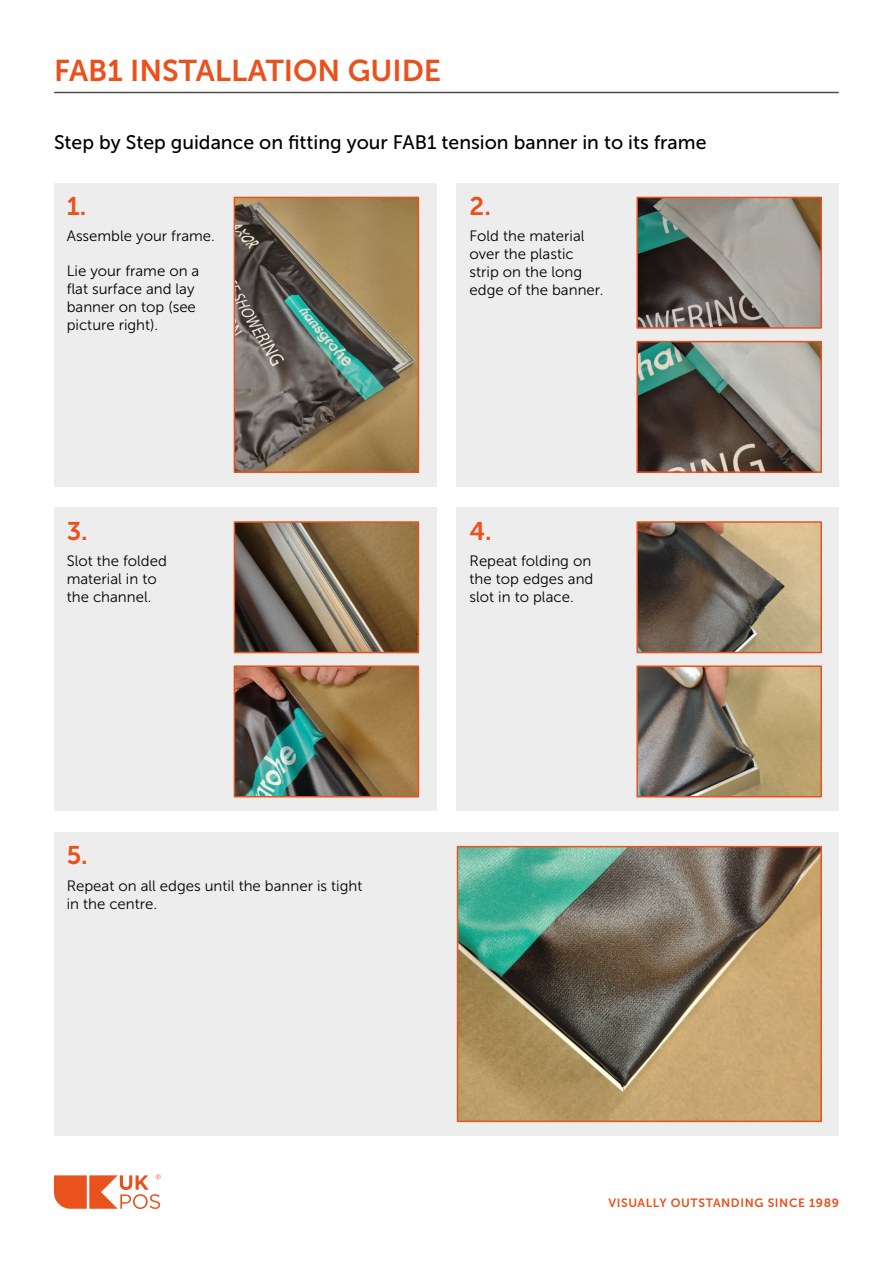
<style>
.page{position:relative;width:893px;height:1263px;background:#fff}
.page>*{position:absolute;margin:0;border:0;box-sizing:border-box;transform-origin:0 0}
.t1{font:30px "Museo Sans 700";color:#e9511d}
.t2{font:25.5px "Museo Sans 700";color:#e9511d}
.t3{font:19.5px "Museo Sans 500";color:#000}
.t4{font:15px/18px "Museo Sans 300";color:#000}
.t5{font:12px "Museo Sans 700";letter-spacing:.05em;color:#e9511d}
</style>
<div class="page">
<svg style="left:54px;top:1174px;width:107px;height:35px"></svg>
<hr style="left:55px;top:92px;width:783px;height:1px;background:#4d4d4e">
<div style="left:54px;top:183px;width:382px;height:303px;background:#ededed"></div>
<div style="left:457px;top:183px;width:382px;height:303px;background:#ededed"></div>
<div style="left:54px;top:508px;width:382px;height:303px;background:#ededed"></div>
<div style="left:457px;top:508px;width:382px;height:303px;background:#ededed"></div>
<div style="left:54px;top:832px;width:785px;height:304px;background:#ededed"></div>
<img style="left:237px;top:200px;width:179px;height:270px">
<div style="left:234px;top:197px;width:185px;height:276px;border:2px solid #e9511d"></div>
<img style="left:237px;top:524px;width:179px;height:126px">
<div style="left:234px;top:521px;width:185px;height:132px;border:2px solid #e9511d"></div>
<img style="left:639px;top:524px;width:180px;height:126px">
<div style="left:636px;top:521px;width:186px;height:132px;border:2px solid #e9511d"></div>
<img style="left:460px;top:849px;width:359px;height:270px">
<div style="left:457px;top:846px;width:365px;height:276px;border:2px solid #e9511d"></div>
<img style="left:639px;top:668px;width:180px;height:126px">
<div style="left:636px;top:665px;width:186px;height:132px;border:2px solid #e9511d"></div>
<img style="left:237px;top:668px;width:179px;height:126px">
<div style="left:234px;top:665px;width:185px;height:132px;border:2px solid #e9511d"></div>
<img style="left:639px;top:200px;width:180px;height:126px">
<div style="left:636px;top:197px;width:186px;height:132px;border:2px solid #e9511d"></div>
<img style="left:639px;top:344px;width:180px;height:126px">
<div style="left:636px;top:341px;width:186px;height:132px;border:2px solid #e9511d"></div>
<h1 class="t1" style="left:54px;top:54px;width:389px">FAB1 INSTALLATION GUIDE</h1>
<h3 class="t3" style="left:54px;top:131px;width:654px">Step by Step guidance on fitting your FAB1 tension banner in to its frame</h3>
<h2 class="t2" style="left:67px;top:192px;width:21px">1.</h2>
<p class="t4" style="left:67px;top:227px;width:150px">Assemble your frame.</p>
<p class="t4" style="left:67px;top:262px;width:134px">Lie your frame on a flat surface and lay banner on top (see picture right).</p>
<h2 class="t2" style="left:67px;top:516px;width:23px">3.</h2>
<p class="t4" style="left:67px;top:552px;width:102px">Slot the folded material in to the channel.</p>
<h2 class="t2" style="left:67px;top:841px;width:22px">5.</h2>
<p class="t4" style="left:67px;top:876px;width:297px">Repeat on all edges until the banner is tight in the centre.</p>
<h2 class="t2" style="left:470px;top:192px;width:23px">2.</h2>
<p class="t4" style="left:470px;top:227px;width:135px">Fold the material over the plastic strip on the long edge of the banner.</p>
<h2 class="t2" style="left:470px;top:516px;width:23px">4.</h2>
<p class="t4" style="left:470px;top:552px;width:125px">Repeat folding on the top edges and slot in to place.</p>
<p class="t5" style="left:608px;top:1196px;width:232px">VISUALLY OUTSTANDING SINCE 1989</p>
</div>
